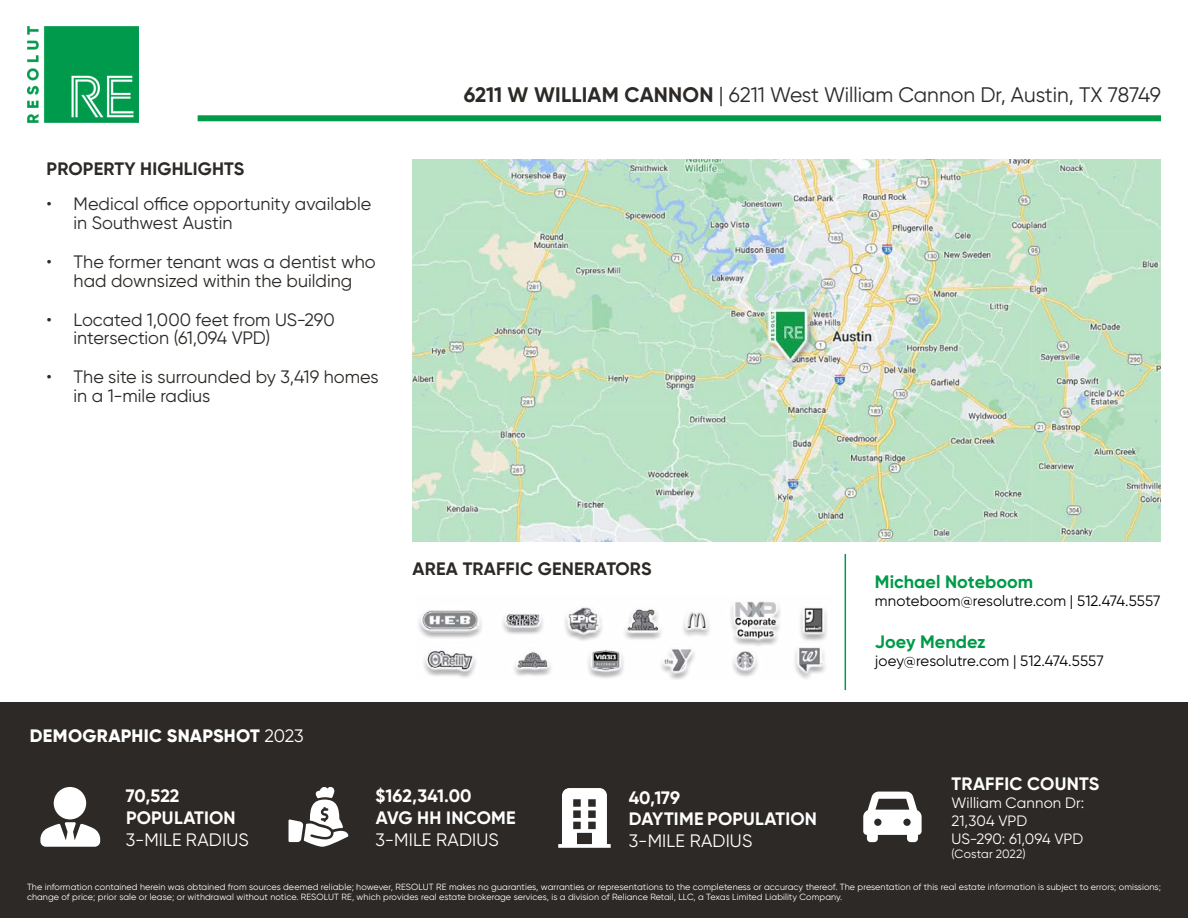
<style>
.page{position:relative;width:1188px;height:918px;background:#fff}
.page>*{position:absolute;margin:0;border:0;box-sizing:border-box;transform-origin:0 0}
.t1{font:21px "Gilroy";color:#2c2926}
.t2{font:18px/18.8px "Gilroy";color:#2c2926}
.t3{font:700 18px/21.6px "Gilroy";letter-spacing:.01em;color:#fff}
.t4{font:700 18px "Gilroy";letter-spacing:.01em;color:#2c2926}
.t5{font:18px "Gilroy";letter-spacing:.01em;color:#fff}
.t6{font:700 18px "Gilroy";letter-spacing:.005em;color:#019a49}
.t7{font:800 18px "Gilroy";letter-spacing:.015em;color:#fff}
.t8{font:15px "Gilroy";letter-spacing:.005em;color:#000}
.t9{font:15px/18px "Gilroy";letter-spacing:.005em;color:#fff}
.t10{font:12px "Gilroy";letter-spacing:.01em;color:#fff}
.t11{font:9px/10.5px "Gilroy";letter-spacing:.01em;color:#fff}
.s1{font-weight:700}
.s2{font-weight:400}
</style>
<div class="page">
<img style="left:413px;top:160px;width:748px;height:382px">
<img style="left:418px;top:601px;width:409px;height:79px">
<hr style="left:845px;top:554px;width:1px;height:136px;background:#019a49">
<div style="left:0;top:702px;width:1188px;height:216px;background:#2c2926"></div>
<img style="left:27px;top:27px;width:112px;height:95px">
<div style="left:198px;top:115px;width:963px;height:6px;background:#019a49"></div>
<div style="left:54px;top:787px;width:32px;height:32px;background:#fff;border-radius:50%"></div>
<svg style="left:40px;top:822px;width:60px;height:25px"></svg>
<svg style="left:289px;top:787px;width:59px;height:60px"></svg>
<svg style="left:863px;top:792px;width:59px;height:50px"></svg>
<svg style="left:558px;top:788px;width:53px;height:60px"></svg>
<h2 class="t4" style="left:47px;top:157px;width:199px">PROPERTY HIGHLIGHTS</h2>
<h2 class="t2" style="left:74px;top:194px;width:299px;text-indent:-27px">• Medical office opportunity available in Southwest Austin</h2>
<h2 class="t2" style="left:47px;top:252px;width:331px;text-align:center">• The former tenant was a dentist who had downsized within the building</h2>
<h2 class="t2" style="left:74px;top:310px;width:263px;text-indent:-27px">• Located 1,000 feet from US-290 intersection (61,094 VPD)</h2>
<h2 class="t2" style="left:74px;top:368px;width:307px;text-indent:-27px">• The site is surrounded by 3,419 homes in a 1-mile radius</h2>
<h1 class="t1" style="left:464px;top:82px;width:699px"><span class="s1">6211 W WILLIAM CANNON</span> | 6211 West William Cannon Dr, Austin, TX 78749</h1>
<h2 class="t7" style="left:30px;top:724px;width:275px">DEMOGRAPHIC SNAPSHOT <span class="s2">2023</span></h2>
<h2 class="t4" style="left:413px;top:558px;width:240px">AREA TRAFFIC GENERATORS</h2>
<h2 class="t6" style="left:875px;top:571px;width:160px">Michael Noteboom</h2>
<h3 class="t8" style="left:875px;top:592px;width:287px">mnoteboom@resolutre.com | 512.474.5557</h3>
<h2 class="t6" style="left:875px;top:630px;width:112px">Joey Mendez</h2>
<h3 class="t8" style="left:875px;top:651px;width:230px">joey@resolutre.com | 512.474.5557</h3>
<h2 class="t3" style="left:126px;top:785px;width:111px">70,522<br>POPULATION</h2>
<h2 class="t5" style="left:126px;top:828px;width:124px">3-MILE RADIUS</h2>
<h2 class="t3" style="left:376px;top:785px;width:142px">$162,341.00<br>AVG HH INCOME</h2>
<h2 class="t5" style="left:376px;top:828px;width:125px">3-MILE RADIUS</h2>
<h2 class="t3" style="left:629px;top:786px;width:190px">40,179<br>DAYTIME POPULATION</h2>
<h2 class="t5" style="left:629px;top:829px;width:125px">3-MILE RADIUS</h2>
<h2 class="t3" style="left:952px;top:773px;width:149px">TRAFFIC COUNTS</h2>
<h3 class="t9" style="left:952px;top:793px;width:134px">William Cannon Dr:<br>21,304 VPD<br>US-290: 61,094 VPD</h3>
<h3 class="t10" style="left:952px;top:847px;width:76px">(Costar 2022)</h3>
<p class="t11" style="left:27px;top:881px;width:1135px">The information contained herein was obtained from sources deemed reliable; however, RESOLUT RE makes no guaranties, warranties or representations to the completeness or accuracy thereof. The presentation of this real estate information is subject to errors; omissions; change of price; prior sale or lease; or withdrawal without notice. RESOLUT RE, which provides real estate brokerage services, is a division of Reliance Retail, LLC, a Texas Limited Liability Company.</p>
</div>
